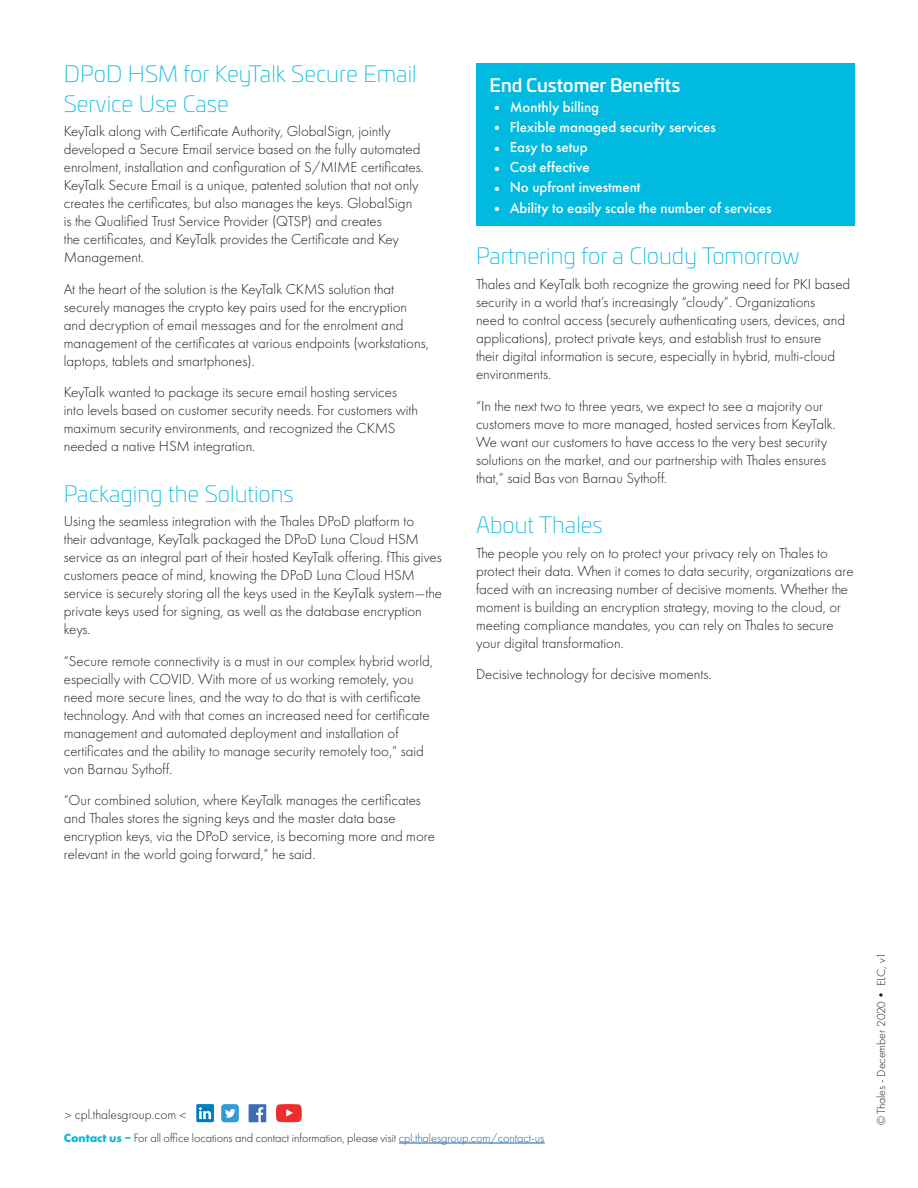
<style>
.page{position:relative;width:918px;height:1188px;background:#fff}
.page>*{position:absolute;margin:0;border:0;box-sizing:border-box;transform-origin:0 0}
.t1{font:200 22.5px/30px "Univia Pro";color:#00badf}
.t2{font:500 18px "Univia Pro";color:#fff}
.t3{font:300 15px/18px "Futura PT";color:#231f20}
.t4{font:500 15px "Futura PT";color:#fff}
.t5{font:300 13.5px "Futura PT";color:#231f20}
.t6{font:300 12.3px "Futura PT";letter-spacing:-.005em;color:#231f20}
.t7{font:300 12px "Futura PT";color:#231f20}
.s1{font-weight:400}
.s2{font-weight:700;color:#00badf}
.s3{color:#175d9e}
</style>
<div class="page">
<hr style="left:399px;top:1143px;width:146px;height:1px;background:#175d9e">
<svg style="left:221px;top:1104px;width:18px;height:18px"></svg>
<svg style="left:249px;top:1104px;width:17px;height:18px"></svg>
<svg style="left:196px;top:1104px;width:18px;height:18px"></svg>
<svg style="left:276px;top:1104px;width:26px;height:18px"></svg>
<div style="left:476px;top:64px;width:378px;height:162px;background:#00badf"></div>
<h1 class="t1" style="left:64px;top:57px;width:355px">DPoD HSM for KeyTalk Secure Email<br>Service Use Case</h1>
<p class="t3" style="left:64px;top:123px;width:361px">KeyTalk along with Certificate Authority, GlobalSign, jointly developed a Secure Email service based on the fully automated enrolment, installation and configuration of S/MIME certificates.<br>KeyTalk Secure Email is a unique, patented solution that not only creates the certificates, but also manages the keys. GlobalSign is the Qualified Trust Service Provider (QTSP) and creates<br>the certificates, and KeyTalk provides the Certificate and Key Management.</p>
<p class="t3" style="left:64px;top:280px;width:366px">At the heart of the solution is the KeyTalk CKMS solution that securely manages the crypto key pairs used for the encryption and decryption of email messages and for the enrolment and management of the certificates at various endpoints (workstations, laptops, tablets and smartphones).</p>
<p class="t3" style="left:64px;top:384px;width:356px">KeyTalk wanted to package its secure email hosting services into levels based on customer security needs. For customers with maximum security environments, and recognized the CKMS needed a native HSM integration.</p>
<h1 class="t1" style="left:64px;top:477px;width:232px">Packaging the Solutions</h1>
<p class="t3" style="left:64px;top:513px;width:380px">Using the seamless integration with the Thales DPoD platform to<br>their advantage, KeyTalk packaged the DPoD Luna Cloud HSM service as an integral part of their hosted KeyTalk offering. fThis gives customers peace of mind, knowing the DPoD Luna Cloud HSM service is securely storing all the keys used in the KeyTalk system—the private keys used for signing, as well as the database encryption keys.</p>
<p class="t3" style="left:64px;top:652px;width:371px">“Secure remote connectivity is a must in our complex hybrid world, especially with COVID. With more of us working remotely, you need more secure lines, and the way to do that is with certificate technology. And with that comes an increased need for certificate management and automated deployment and installation of certificates and the ability to manage security remotely too,” said von Barnau Sythoff.</p>
<p class="t3" style="left:64px;top:792px;width:373px">“Our combined solution, where KeyTalk manages the certificates and Thales stores the signing keys and the master data base encryption keys, via the DPoD service, is becoming more and more relevant in the world going forward,” he said.</p>
<p class="t2" style="left:490px;top:71px;width:192px">End Customer Benefits</p>
<p class="t4" style="left:490px;top:98px;width:111px"><span class="s1">•</span> Monthly billing</p>
<p class="t4" style="left:490px;top:118px;width:228px"><span class="s1">•</span> Flexible managed security services</p>
<p class="t4" style="left:490px;top:138px;width:100px"><span class="s1">•</span> Easy to setup</p>
<p class="t4" style="left:490px;top:158px;width:102px"><span class="s1">•</span> Cost effective</p>
<p class="t4" style="left:490px;top:178px;width:153px"><span class="s1">•</span> No upfront investment</p>
<p class="t4" style="left:490px;top:199px;width:284px"><span class="s1">•</span> Ability to easily scale the number of services</p>
<h1 class="t1" style="left:476px;top:240px;width:325px">Partnering for a Cloudy Tomorrow</h1>
<p class="t3" style="left:476px;top:275px;width:376px">Thales and KeyTalk both recognize the growing need for PKI based security in a world that’s increasingly “cloudy”. Organizations<br>need to control access (securely authenticating users, devices, and applications), protect private keys, and establish trust to ensure<br>their digital information is secure, especially in hybrid, multi-cloud environments.</p>
<p class="t3" style="left:476px;top:397px;width:361px">“In the next two to three years, we expect to see a majority our customers move to more managed, hosted services from KeyTalk.<br>We want our customers to have access to the very best security solutions on the market, and our partnership with Thales ensures that,” said Bas von Barnau Sythoff.</p>
<h1 class="t1" style="left:476px;top:509px;width:128px">About Thales</h1>
<p class="t3" style="left:476px;top:544px;width:379px">The people you rely on to protect your privacy rely on Thales to protect their data. When it comes to data security, organizations are faced with an increasing number of decisive moments. Whether the moment is building an encryption strategy, moving to the cloud, or meeting compliance mandates, you can rely on Thales to secure your digital transformation.</p>
<p class="t3" style="left:476px;top:665px;width:237px">Decisive technology for decisive moments.</p>
<p class="t5" style="left:65px;top:1107px;width:123px">&gt; cpl.thalesgroup.com &lt;</p>
<p class="t6" style="left:64px;top:1131px;width:482px"><span class="s2">Contact us –</span> For all office locations and contact information, please visit <span class="s3">cpl.thalesgroup.com/contact-us</span></p>
<p class="t7" style="left:874px;top:1125px;width:175px;rotate:-90deg">© Thales - December 2020• ELC, v1</p>
</div>
